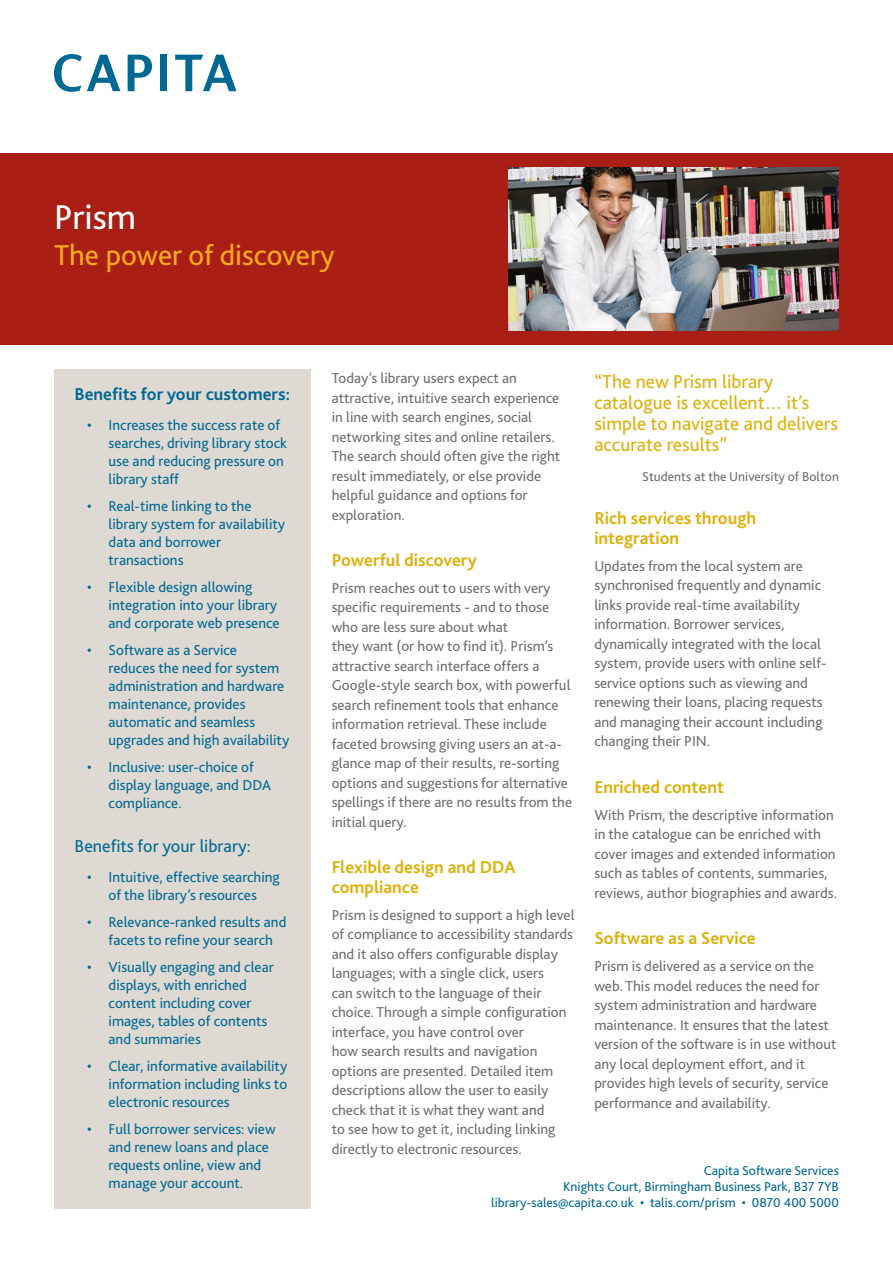
<style>
.page{position:relative;width:893px;height:1263px;background:#fff}
.page>*{position:absolute;margin:0;border:0;box-sizing:border-box;transform-origin:0 0}
.t1{font:36px "Bliss 2";color:#fff}
.t2{font:30px "Bliss 2";color:#faab1a}
.t3{font:19.5px/21px "Bliss 2";color:#ddb008}
.t4{font:700 18px/19.5px "Bliss 2";color:#ddb008}
.t5{font:700 18px "Bliss 2";color:#006893}
.t6{font:18px "Bliss 2";color:#006893}
.t7{font:15px/19.5px "Bliss 2";color:#6c6f73}
.t8{font:15px/18px "Bliss 2";color:#006893}
.t9{font:13.5px "Bliss 2";color:#006893}
.t10{font:13.5px "Bliss 2";color:#6c6f73}
</style>
<div class="page">
<svg style="left:128px;top:55px;width:24px;height:36px"></svg>
<div style="left:160px;top:55px;width:7px;height:36px;background:#006893"></div>
<svg style="left:54px;top:54px;width:66px;height:38px"></svg>
<svg style="left:175px;top:55px;width:61px;height:36px"></svg>
<div style="left:54px;top:370px;width:256px;height:839px;background:#ded9d2"></div>
<div style="left:0;top:153px;width:893px;height:191px;background:#aa1f15"></div>
<img style="left:509px;top:167px;width:330px;height:163px">
<p class="t1" style="left:54px;top:195px;width:84px">Prism</p>
<p class="t2" style="left:54px;top:236px;width:282px">The power of discovery</p>
<p class="t5" style="left:75px;top:383px;width:217px">Benefits for your customers:</p>
<p class="t8" style="left:109px;top:416px;width:180px;text-indent:-21px">• Increases the success rate of searches, driving library stock use and reducing pressure on library staff</p>
<p class="t8" style="left:109px;top:497px;width:178px;text-indent:-21px">• Real-time linking to the library system for availability data and borrower transactions</p>
<p class="t8" style="left:109px;top:578px;width:173px;text-indent:-21px">• Flexible design allowing integration into your library and corporate web presence</p>
<p class="t8" style="left:109px;top:641px;width:182px;text-indent:-21px">• Software as a Service<br>reduces the need for system administration and hardware maintenance, provides automatic and seamless upgrades and high availability</p>
<p class="t8" style="left:109px;top:758px;width:164px;text-indent:-21px">• Inclusive: user-choice of display language, and DDA compliance.</p>
<p class="t6" style="left:75px;top:835px;width:178px">Benefits for your library:</p>
<p class="t8" style="left:87px;top:868px;width:194px;text-align:center">• Intuitive, effective searching of the library’s resources</p>
<p class="t8" style="left:87px;top:913px;width:201px;text-align:center">• Relevance-ranked results and facets to refine your search</p>
<p class="t8" style="left:109px;top:958px;width:167px;text-indent:-21px">• Visually engaging and clear displays, with enriched content including cover images, tables of contents and summaries</p>
<p class="t8" style="left:109px;top:1057px;width:180px;text-align:justify;text-indent:-21px">• Clear, informative availability information including links to electronic resources</p>
<p class="t8" style="left:109px;top:1120px;width:169px;text-indent:-21px">• Full borrower services: view and renew loans and place requests online, view and manage your account.</p>
<p class="t7" style="left:332px;top:368px;width:230px">Today’s library users expect an attractive, intuitive search experience in line with search engines, social networking sites and online retailers.<br>The search should often give the right result immediately, or else provide helpful guidance and options for exploration.</p>
<p class="t4" style="left:332px;top:549px;width:147px">Powerful discovery</p>
<p class="t7" style="left:332px;top:577px;width:220px;text-align:justify">Prism reaches out to users with very specific requirements - and to those who are less sure about what</p>
<p class="t7" style="left:332px;top:636px;width:242px">they want (or how to find it). Prism’s attractive search interface offers a Google-style search box, with powerful search refinement tools that enhance information retrieval. These include faceted browsing giving users an at-a&shy;glance map of their results, re-sorting options and suggestions for alternative spellings if there are no results from the initial query.</p>
<p class="t4" style="left:332px;top:857px;width:186px">Flexible design and DDA compliance</p>
<p class="t7" style="left:332px;top:904px;width:244px">Prism is designed to support a high level of compliance to accessibility standards and it also offers configurable display languages; with a single click, users<br>can switch to the language of their choice. Through a simple configuration interface, you have control over<br>how search results and navigation options are presented. Detailed item descriptions allow the user to easily check that it is what they want and<br>to see how to get it, including linking directly to electronic resources.</p>
<p class="t3" style="left:594px;top:370px;width:245px">“The new Prism library catalogue is excellent… it’s simple to navigate and delivers accurate results”</p>
<p class="t10" style="left:642px;top:468px;width:198px">Students at the University of Bolton</p>
<p class="t4" style="left:594px;top:508px;width:163px">Rich services through integration</p>
<p class="t7" style="left:594px;top:555px;width:228px">Updates from the local system are synchronised frequently and dynamic links provide real-time availability information. Borrower services, dynamically integrated with the local</p>
<p class="t7" style="left:594px;top:653px;width:234px">system, provide users with online self&shy;service options such as viewing and renewing their loans, placing requests and managing their account including changing their PIN.</p>
<p class="t4" style="left:594px;top:776px;width:131px">Enriched content</p>
<p class="t7" style="left:594px;top:804px;width:244px">With Prism, the descriptive information in the catalogue can be enriched with cover images and extended information such as tables of contents, summaries, reviews, author biographies and awards.</p>
<p class="t4" style="left:594px;top:928px;width:163px">Software as a Service</p>
<p class="t7" style="left:594px;top:956px;width:227px">Prism is delivered as a service on the web. This model reduces the need for system administration and hardware</p>
<p class="t7" style="left:594px;top:1014px;width:244px">maintenance. It ensures that the latest version of the software is in use without any local deployment effort, and it provides high levels of security, service performance and availability.</p>
<p class="t9" style="left:704px;top:1162px;width:137px">Capita Software Services</p>
<p class="t9" style="left:563px;top:1178px;width:277px">Knights Court, Birmingham Business Park, B37 7YB</p>
<p class="t9" style="left:491px;top:1194px;width:349px">library-sales@capita.co.uk • talis.com/prism • 0870 400 5000</p>
</div>
